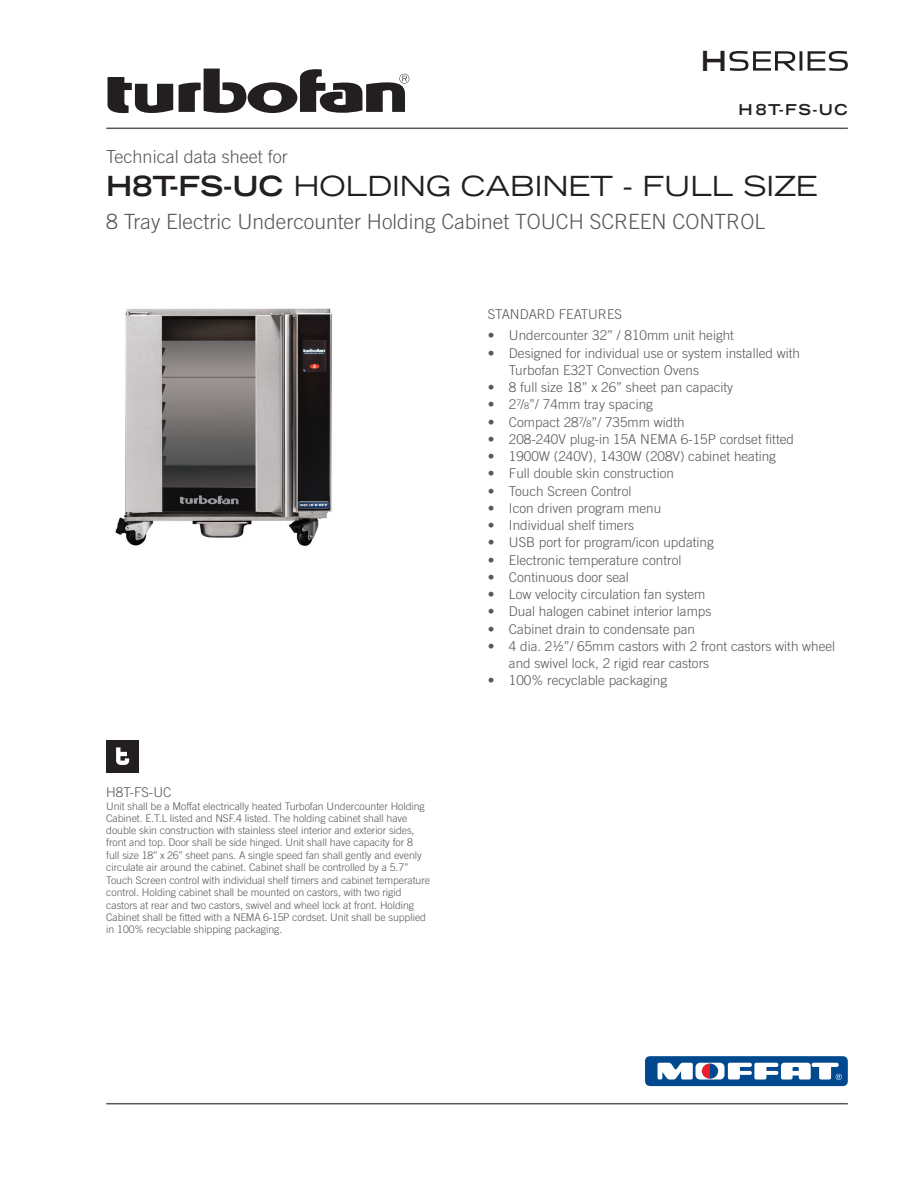
<style>
.page{position:relative;width:918px;height:1188px;background:#fff}
.page>*{position:absolute;margin:0;border:0;box-sizing:border-box;transform-origin:0 0}
.t1{font:expanded 27.75px "Trade Gothic LH";color:#231f20}
.t2{font:700 expanded 27.75px "Trade Gothic LH";color:#231f20}
.t3{font:300 21px "Trade Gothic";color:#57585a}
.t4{font:300 18px "Trade Gothic";color:#57585a}
.t5{font:700 expanded 15px "Trade Gothic LH";letter-spacing:.1em;color:#231f20}
.t6{font:300 13.5px/17.2px "Trade Gothic";color:#57585a}
.t7{font:300 10.5px/12.5px "Trade Gothic";letter-spacing:-.005em;color:#57585a}
.s1{font-weight:700}
.s2{font-size:9px}
</style>
<div class="page">
<svg style="left:729px;top:51px;width:119px;height:20px"></svg>
<svg style="left:108px;top:77px;width:65px;height:37px"></svg>
<svg style="left:179px;top:68px;width:230px;height:46px"></svg>
<hr style="left:106px;top:1103px;width:742px;height:1px;background:#57585a">
<hr style="left:106px;top:128px;width:742px;height:1px;background:#57585a">
<div style="left:106px;top:740px;width:33px;height:33px;background:#231f20"></div>
<svg style="left:116px;top:747px;width:13px;height:18px"></svg>
<svg style="left:645px;top:1056px;width:203px;height:30px"></svg>
<img style="left:115px;top:308px;width:217px;height:238px">
<p class="t2" style="left:701px;top:42px;width:28px">H</p>
<p class="t5" style="left:739px;top:100px;width:111px">H8T-FS-UC</p>
<p class="t4" style="left:106px;top:146px;width:183px">Technical data sheet for</p>
<p class="t1" style="left:106px;top:168px;width:713px"><span class="s1">H8T-FS-UC</span> HOLDING CABINET - FULL SIZE</p>
<p class="t3" style="left:106px;top:209px;width:660px">8 Tray Electric Undercounter Holding Cabinet TOUCH SCREEN CONTROL</p>
<p class="t6" style="left:106px;top:784px;width:66px">H8T-FS-UC</p>
<p class="t7" style="left:106px;top:799px;width:325px">Unit shall be a Moffat electrically heated Turbofan Undercounter Holding Cabinet. E.T.L listed and NSF.4 listed. The holding cabinet shall have double skin construction with stainless steel interior and exterior sides, front and top. Door shall be side hinged. Unit shall have capacity for 8<br>full size 18” x 26” sheet pans. A single speed fan shall gently and evenly circulate air around the cabinet. Cabinet shall be controlled by a 5.7” Touch Screen control with individual shelf timers and cabinet temperature control. Holding cabinet shall be mounted on castors, with two rigid castors at rear and two castors, swivel and wheel lock at front. Holding Cabinet shall be fitted with a NEMA 6-15P cordset. Unit shall be supplied in 100% recyclable shipping packaging.</p>
<p class="t6" style="left:488px;top:305px;width:136px">STANDARD FEATURES</p>
<p class="t6" style="left:488px;top:327px;width:248px">• Undercounter 32” / 810mm unit height</p>
<p class="t6" style="left:509px;top:344px;width:293px;text-indent:-21px">• Designed for individual use or system installed with<br>Turbofan E32T Convection Ovens</p>
<p class="t6" style="left:488px;top:379px;width:247px">• 8 full size 18” x 26” sheet pan capacity</p>
<p class="t6" style="left:488px;top:396px;width:167px">• 2<sup>7</sup>/<span class="s2">8</span>”/ 74mm tray spacing</p>
<p class="t6" style="left:488px;top:413px;width:198px">• Compact 28<sup>7</sup>/<span class="s2">8</span>”/ 735mm width</p>
<p class="t6" style="left:488px;top:430px;width:308px">• 208-240V plug-in 15A NEMA 6-15P cordset fitted</p>
<p class="t6" style="left:488px;top:448px;width:290px">• 1900W (240V), 1430W (208V) cabinet heating</p>
<p class="t6" style="left:488px;top:465px;width:188px">• Full double skin construction</p>
<p class="t6" style="left:488px;top:482px;width:145px">• Touch Screen Control</p>
<p class="t6" style="left:488px;top:499px;width:175px">• Icon driven program menu</p>
<p class="t6" style="left:488px;top:517px;width:148px">• Individual shelf timers</p>
<p class="t6" style="left:488px;top:534px;width:228px">• USB port for program/icon updating</p>
<p class="t6" style="left:488px;top:551px;width:195px">• Electronic temperature control</p>
<p class="t6" style="left:488px;top:568px;width:143px">• Continuous door seal</p>
<p class="t6" style="left:488px;top:586px;width:219px">• Low velocity circulation fan system</p>
<p class="t6" style="left:488px;top:603px;width:225px">• Dual halogen cabinet interior lamps</p>
<p class="t6" style="left:488px;top:620px;width:209px">• Cabinet drain to condensate pan</p>
<p class="t6" style="left:509px;top:637px;width:328px;text-indent:-21px">• 4 dia. 2½”/ 65mm castors with 2 front castors with wheel and swivel lock, 2 rigid rear castors</p>
<p class="t6" style="left:488px;top:672px;width:181px">• 100% recyclable packaging</p>
</div>
